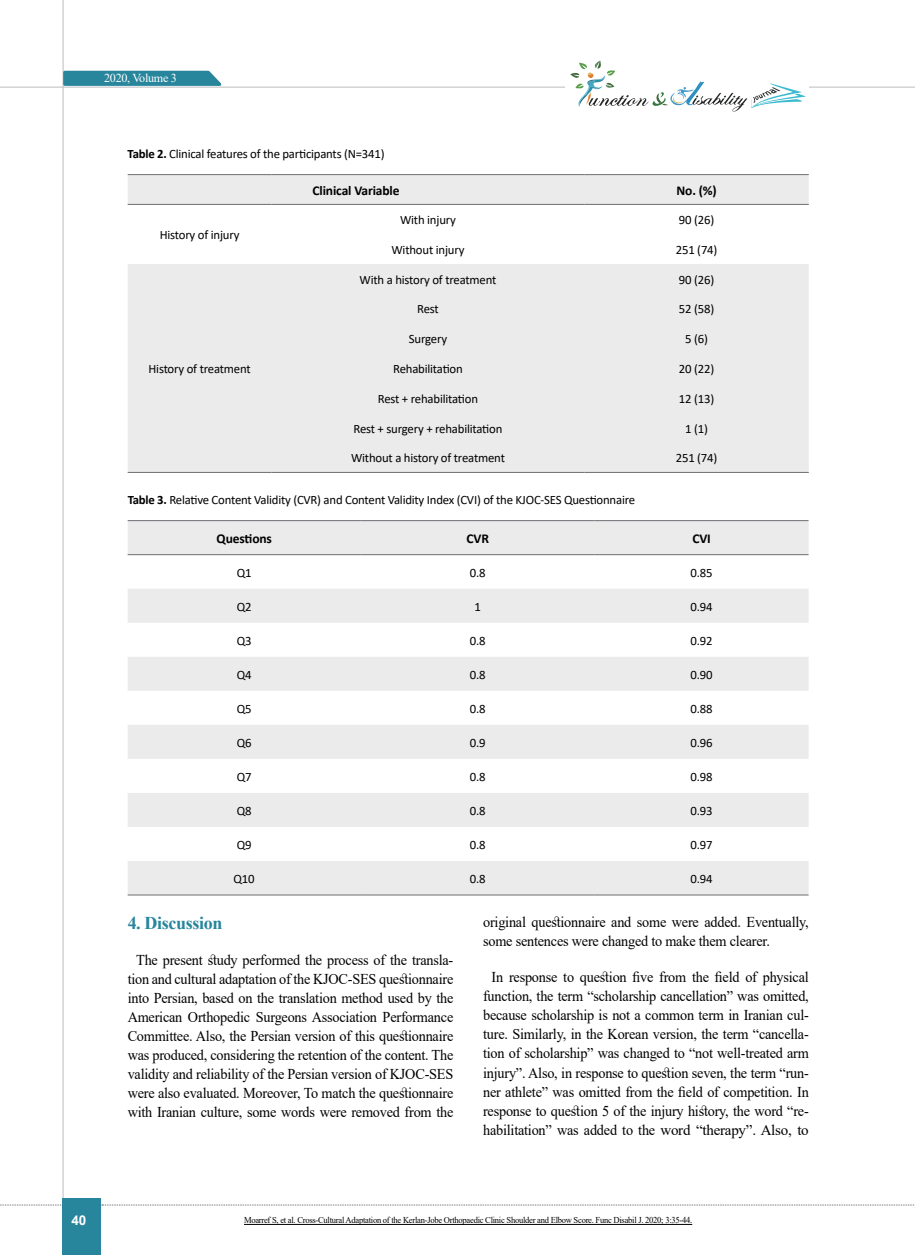
<style>
.page{position:relative;width:915px;height:1255px;background:#fff}
.page>*{position:absolute;margin:0;border:0;box-sizing:border-box;transform-origin:0 0}
.t1{font:700 18px "Times New Roman";letter-spacing:-.02em;color:#27859c}
.t2{font:15px/19px "Times New Roman";letter-spacing:-.015em;color:#000;text-align:center;scale:.95 1}
.t3{font:700 13.5px "Calibri";letter-spacing:-.01em;color:#000}
.t4{font:700 13.5px "Arial";color:#fff}
.t5{font:12.75px "Calibri";letter-spacing:-.015em;color:#000}
.t6{font:12.15px "Times New Roman";letter-spacing:-.025em;color:#fff}
.t7{font:9px "Times New Roman";letter-spacing:-.03em;color:#000;scale:.95 1}
.s1{font-weight:700}
</style>
<div class="page">
<hr style="left:62px;top:0;width:2px;height:1254px;background:#c2c4c6">
<hr style="left:0;top:87px;width:914px;height:1px;background:#c2c4c6">
<svg style="left:0;top:1204px;width:63px;height:1px"></svg>
<svg style="left:102px;top:1204px;width:813px;height:1px"></svg>
<svg style="left:62px;top:69px;width:165px;height:18px;background:#549eb0"></svg>
<div style="left:63px;top:1198px;width:38px;height:56px;background:#27859c"></div>
<div style="left:564px;top:57px;width:244px;height:55px;background:#fff"></div>
<svg style="left:570px;top:61px;width:235px;height:51px"></svg>
<svg style="left:128px;top:521px;width:680px;height:373px;fill:#ebebec"></svg>
<hr style="left:128px;top:520px;width:233px;height:1px;background:#6d6e71">
<hr style="left:361px;top:520px;width:233px;height:1px;background:#6d6e71">
<hr style="left:594px;top:520px;width:214px;height:1px;background:#6d6e71">
<hr style="left:128px;top:554px;width:233px;height:1px;background:#6d6e71">
<hr style="left:361px;top:554px;width:233px;height:1px;background:#6d6e71">
<hr style="left:594px;top:554px;width:214px;height:1px;background:#6d6e71">
<hr style="left:128px;top:894px;width:233px;height:1px;background:#6d6e71">
<hr style="left:361px;top:894px;width:233px;height:1px;background:#6d6e71">
<hr style="left:594px;top:894px;width:214px;height:1px;background:#6d6e71">
<svg style="left:128px;top:175px;width:680px;height:297px;fill:#ebebec"></svg>
<hr style="left:128px;top:174px;width:143px;height:1px;background:#6d6e71">
<hr style="left:271px;top:174px;width:313px;height:1px;background:#6d6e71">
<hr style="left:584px;top:174px;width:224px;height:1px;background:#6d6e71">
<hr style="left:128px;top:204px;width:143px;height:1px;background:#6d6e71">
<hr style="left:271px;top:204px;width:313px;height:1px;background:#6d6e71">
<hr style="left:584px;top:204px;width:224px;height:1px;background:#6d6e71">
<hr style="left:128px;top:472px;width:143px;height:1px;background:#6d6e71">
<hr style="left:271px;top:472px;width:313px;height:1px;background:#6d6e71">
<hr style="left:584px;top:472px;width:224px;height:1px;background:#6d6e71">
<hr style="left:244px;top:1224px;width:448px;height:1px;background:#000">
<p class="t6" style="left:104px;top:69px;width:74px">2020, Volume 3</p>
<p class="t5" style="left:127px;top:145px;width:258px"><span class="s1">Table 2.</span> Clinical features of the participants (N=341)</p>
<p class="t3" style="left:312px;top:180px;width:88px">Clinical Variable</p>
<p class="t3" style="left:676px;top:180px;width:42px">No. (%)</p>
<p class="t5" style="left:160px;top:226px;width:81px">History of injury</p>
<p class="t5" style="left:400px;top:211px;width:57px">With injury</p>
<p class="t5" style="left:678px;top:211px;width:37px">90 (26)</p>
<p class="t5" style="left:391px;top:241px;width:74px">Without injury</p>
<p class="t5" style="left:675px;top:241px;width:43px">251 (74)</p>
<p class="t5" style="left:148px;top:360px;width:104px">History of treatment</p>
<p class="t5" style="left:359px;top:270px;width:138px">With a history of treatment</p>
<p class="t5" style="left:678px;top:270px;width:37px">90 (26)</p>
<p class="t5" style="left:417px;top:300px;width:23px">Rest</p>
<p class="t5" style="left:678px;top:300px;width:37px">52 (58)</p>
<p class="t5" style="left:409px;top:330px;width:40px">Surgery</p>
<p class="t5" style="left:685px;top:330px;width:24px">5 (6)</p>
<p class="t5" style="left:393px;top:360px;width:71px">Rehabilitation</p>
<p class="t5" style="left:678px;top:360px;width:37px">20 (22)</p>
<p class="t5" style="left:378px;top:389px;width:102px">Rest + rehabilitation</p>
<p class="t5" style="left:678px;top:389px;width:37px">12 (13)</p>
<p class="t5" style="left:353px;top:419px;width:150px">Rest + surgery + rehabilitation</p>
<p class="t5" style="left:685px;top:419px;width:24px">1 (1)</p>
<p class="t5" style="left:351px;top:449px;width:155px">Without a history of treatment</p>
<p class="t5" style="left:675px;top:449px;width:43px">251 (74)</p>
<p class="t5" style="left:128px;top:491px;width:509px"><span class="s1">Table 3.</span> Relative Content Validity (CVR) and Content Validity Index (CVI) of the KJOC-SES Questionnaire</p>
<p class="t3" style="left:216px;top:528px;width:57px">Questions</p>
<p class="t3" style="left:466px;top:528px;width:24px">CVR</p>
<p class="t3" style="left:692px;top:528px;width:20px">CVI</p>
<p class="t5" style="left:237px;top:563px;width:16px">Q1</p>
<p class="t5" style="left:469px;top:563px;width:17px">0.8</p>
<p class="t5" style="left:690px;top:563px;width:24px">0.85</p>
<p class="t5" style="left:237px;top:597px;width:16px">Q2</p>
<p class="t5" style="left:474px;top:597px;width:8px">1</p>
<p class="t5" style="left:690px;top:597px;width:24px">0.94</p>
<p class="t5" style="left:237px;top:631px;width:16px">Q3</p>
<p class="t5" style="left:469px;top:631px;width:17px">0.8</p>
<p class="t5" style="left:690px;top:631px;width:24px">0.92</p>
<p class="t5" style="left:237px;top:665px;width:16px">Q4</p>
<p class="t5" style="left:469px;top:665px;width:17px">0.8</p>
<p class="t5" style="left:690px;top:665px;width:24px">0.90</p>
<p class="t5" style="left:237px;top:699px;width:16px">Q5</p>
<p class="t5" style="left:469px;top:699px;width:17px">0.8</p>
<p class="t5" style="left:690px;top:699px;width:24px">0.88</p>
<p class="t5" style="left:237px;top:733px;width:16px">Q6</p>
<p class="t5" style="left:469px;top:733px;width:17px">0.9</p>
<p class="t5" style="left:690px;top:733px;width:24px">0.96</p>
<p class="t5" style="left:237px;top:767px;width:16px">Q7</p>
<p class="t5" style="left:469px;top:767px;width:17px">0.8</p>
<p class="t5" style="left:690px;top:767px;width:24px">0.98</p>
<p class="t5" style="left:237px;top:801px;width:16px">Q8</p>
<p class="t5" style="left:469px;top:801px;width:17px">0.8</p>
<p class="t5" style="left:690px;top:801px;width:24px">0.93</p>
<p class="t5" style="left:237px;top:835px;width:16px">Q9</p>
<p class="t5" style="left:469px;top:835px;width:17px">0.8</p>
<p class="t5" style="left:690px;top:835px;width:24px">0.97</p>
<p class="t5" style="left:233px;top:869px;width:23px">Q10</p>
<p class="t5" style="left:469px;top:869px;width:17px">0.8</p>
<p class="t5" style="left:690px;top:869px;width:24px">0.94</p>
<p class="t1" style="left:128px;top:909px;width:96px">4. Discussion</p>
<p class="t2" style="left:128px;top:949px;width:344px">The present study performed the process of the transla&shy;tion and cultural adaptation of the KJOC-SES questionnaire into Persian, based on the translation method used by the American Orthopedic Surgeons Association Performance Committee. Also, the Persian version of this questionnaire was produced, considering the retention of the content. The validity and reliability of the Persian version of KJOC-SES were also evaluated. Moreover, To match the questionnaire with Iranian culture, some words were removed from the</p>
<p class="t2" style="left:483px;top:912px;width:344px;text-align:left">original questionnaire and some were added. Eventually, some sentences were changed to make them clearer.</p>
<p class="t2" style="left:483px;top:967px;width:344px">In response to question five from the field of physical function, the term “scholarship cancellation” was omitted, because scholarship is not a common term in Iranian cul&shy;ture. Similarly, in the Korean version, the term “cancella&shy;tion of scholarship” was changed to “not well-treated arm injury”. Also, in response to question seven, the term “run&shy;ner athlete” was omitted from the field of competition. In response to question 5 of the injury history, the word “re&shy;habilitation” was added to the word “therapy”. Also, to</p>
<p class="t4" style="left:71px;top:1210px;width:17px">40</p>
<p class="t7" style="left:244px;top:1213px;width:473px">Moarref S, et al. Cross-Cultural Adaptation of the Kerlan-Jobe Orthopaedic Clinic Shoulder and Elbow Score. Func Disabil J. 2020; 3:35-44.</p>
</div>
